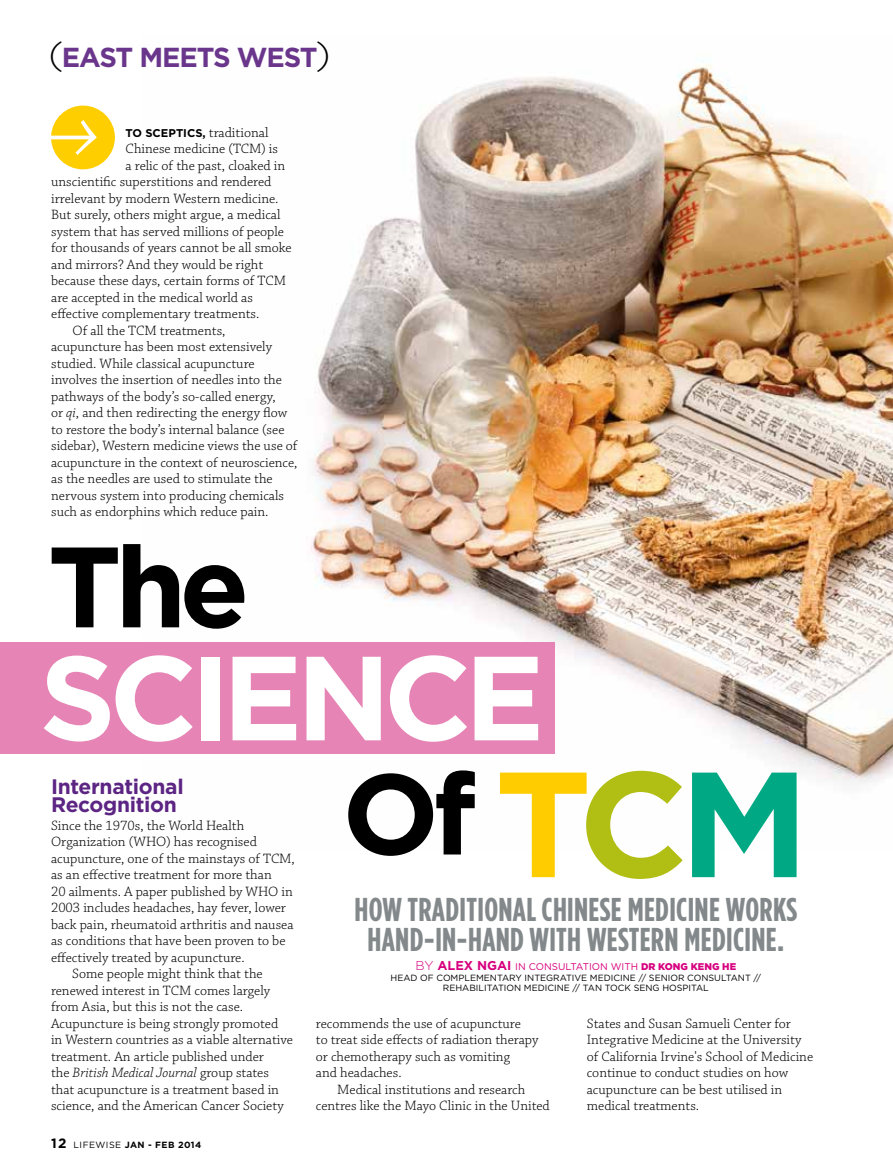
<style>
.page{position:relative;width:893px;height:1174px;background:#fff}
.page>*{position:absolute;margin:0;border:0;box-sizing:border-box;transform-origin:0 0}
.t1{font:700 149.4px "Gotham";color:#fc0}
.t2{font:700 119.4px "Gotham";color:#fff}
.t3{font:700 114px "Gotham";color:#000}
.t4{font:700 33px/30px "Gotham Condensed";letter-spacing:.01em;color:#83888b;text-align:center}
.t5{font:700 27.45px "Gotham";letter-spacing:-.045em;color:#6a368c}
.t6{font:700 21px/18px "Gotham";letter-spacing:-.015em;color:#5c2483}
.t7{font:300 14.25px/16.5px "Chaparral Pro";color:#000}
.t8{font:italic 300 14.25px "Chaparral Pro";color:#000}
.t9{font:700 11.25px "Gotham";color:#000}
.t10{font:9.75px "Gotham";color:#d7007e}
.t11{font:9px "Gotham";color:#000}
.t12{font:700 9px "Gotham";letter-spacing:.04em;color:#000}
.s1{font-weight:300;font-size:36px;color:#000}
.s2{font-family:"Chaparral Pro";font-weight:300;font-size:14.25px}
.s3{font-style:italic}
.s4{font-style:normal}
.s5{font-size:13.5px}
.s6{font-weight:400}
.s7{color:#b1be13}
.s8{color:#00a984}
.s9{font-weight:300;font-size:12.75px}
.s10{font-weight:700;font-size:12.75px}
.s11{font-weight:900}
</style>
<div class="page">
<img style="left:310px;top:61px;width:583px;height:722px">
<div style="left:0;top:642px;width:554px;height:112px;background:#e685b5"></div>
<svg style="left:51px;top:106px;width:64px;height:63px"></svg>
<p class="t5" style="left:49px;top:42px;width:284px"><span class="s1">(</span>EAST MEETS WEST<span class="s1">)</span></p>
<p class="t9" style="left:126px;top:126px;width:144px">TO SCEPTICS, <span class="s2">traditional</span></p>
<p class="t7" style="left:126px;top:141px;width:154px">Chinese medicine (TCM) is</p>
<p class="t7" style="left:126px;top:157px;width:161px">a relic of the past, cloaked in</p>
<p class="t7" style="left:51px;top:174px;width:222px">unscientific superstitions and rendered</p>
<p class="t7" style="left:51px;top:190px;width:229px">irrelevant by modern Western medicine.</p>
<p class="t7" style="left:51px;top:207px;width:231px">But surely, others might argue, a medical</p>
<p class="t7" style="left:51px;top:223px;width:234px">system that has served millions of people</p>
<p class="t7" style="left:51px;top:240px;width:242px">for thousands of years cannot be all smoke</p>
<p class="t7" style="left:51px;top:256px;width:214px">and mirrors? And they would be right</p>
<p class="t7" style="left:51px;top:273px;width:236px">because these days, certain forms of TCM</p>
<p class="t7" style="left:51px;top:289px;width:203px">are accepted in the medical world as</p>
<p class="t7" style="left:51px;top:306px;width:210px">effective complementary treatments.</p>
<p class="t7" style="left:72px;top:322px;width:155px">Of all the TCM treatments,</p>
<p class="t7" style="left:51px;top:339px;width:222px">acupuncture has been most extensively</p>
<p class="t7" style="left:51px;top:355px;width:205px">studied. While classical acupuncture</p>
<p class="t7" style="left:51px;top:372px;width:232px">involves the insertion of needles into the</p>
<p class="t7" style="left:51px;top:388px;width:226px">pathways of the body’s so-called energy,</p>
<p class="t7" style="left:51px;top:405px;width:238px">or <span class="s3">qi</span>, and then redirecting the energy flow</p>
<p class="t7" style="left:51px;top:421px;width:235px">to restore the body’s internal balance (see</p>
<p class="t7" style="left:51px;top:438px;width:248px">sidebar), Western medicine views the use of</p>
<p class="t7" style="left:51px;top:454px;width:248px">acupuncture in the context of neuroscience,</p>
<p class="t7" style="left:51px;top:471px;width:223px">as the needles are used to stimulate the</p>
<p class="t7" style="left:51px;top:487px;width:235px">nervous system into producing chemicals</p>
<p class="t7" style="left:51px;top:504px;width:219px">such as endorphins which reduce pain.</p>
<p class="t3" style="left:48px;top:521px;width:203px">THE</p>
<p class="t2" style="left:39px;top:629px;width:72px">SCIENCE</p>
<p class="t6" style="left:51px;top:777px;width:134px">I NTERNATIONAL<br>RECOGNITION</p>
<p class="t7" style="left:51px;top:817px;width:195px">Since the 1970s, the World Health</p>
<p class="t7" style="left:51px;top:834px;width:207px">Organization (WHO) has recognised</p>
<p class="t7" style="left:51px;top:850px;width:245px">acupuncture, one of the mainstays of TCM,</p>
<p class="t7" style="left:51px;top:867px;width:222px">as an effective treatment for more than</p>
<p class="t7" style="left:51px;top:883px;width:243px">20 ailments. A paper published by WHO in</p>
<p class="t7" style="left:51px;top:900px;width:236px">2003 includes headaches, hay fever, lower</p>
<p class="t7" style="left:51px;top:916px;width:244px">back pain, rheumatoid arthritis and nausea</p>
<p class="t7" style="left:51px;top:933px;width:236px">as conditions that have been proven to be</p>
<p class="t7" style="left:51px;top:949px;width:195px">effectively treated by acupuncture.</p>
<p class="t7" style="left:72px;top:966px;width:192px">Some people might think that the</p>
<p class="t7" style="left:51px;top:982px;width:221px">renewed interest in TCM comes largely</p>
<p class="t7" style="left:51px;top:999px;width:194px">from Asia, but this is not the case.</p>
<p class="t7" style="left:51px;top:1015px;width:229px">Acupuncture is being strongly promoted</p>
<p class="t7" style="left:51px;top:1032px;width:244px">in Western countries as a viable alternative</p>
<p class="t7" style="left:51px;top:1048px;width:214px">treatment. An article published under</p>
<p class="t8" style="left:51px;top:1065px;width:219px"><span class="s4">the</span> British Medical Journal <span class="s4">group states</span></p>
<p class="t7" style="left:51px;top:1081px;width:229px">that acupuncture is a treatment based in</p>
<p class="t7" style="left:51px;top:1098px;width:234px">science, and the American Cancer Society</p>
<p class="t12" style="left:51px;top:1139px;width:152px"><span class="s5">12</span> <span class="s6">LIFEWISE</span> JAN - FEB 2014</p>
<p class="t3" style="left:342px;top:748px;width:136px">OF</p>
<p class="t1" style="left:495px;top:738px;width:291px">T<span class="s7">C</span><span class="s8">M</span></p>
<p class="t4" style="left:354px;top:893px;width:444px">HOW TRADITIONAL CHINESE MEDICINE WORKS<br>HAND-IN-HAND WITH WESTERN MEDICINE.</p>
<p class="t10" style="left:416px;top:961px;width:322px"><span class="s9">by</span> <span class="s10">ALEX NGAI</span> IN CONSULTATION WITH <span class="s11">DR KONG KENG HE</span></p>
<p class="t11" style="left:391px;top:972px;width:8px">HEA</p>
<p class="t11" style="left:411px;top:972px;width:81px">D OF COMPLEMENTA</p>
<p class="t11" style="left:509px;top:972px;width:22px">RY INTE</p>
<p class="t11" style="left:546px;top:972px;width:71px">GRATIVE MEDICINE</p>
<p class="t11" style="left:639px;top:972px;width:17px">// SENIO</p>
<p class="t11" style="left:678px;top:972px;width:17px">R CONSULTANT</p>
<p class="t11" style="left:754px;top:972px;width:9px">//</p>
<p class="t11" style="left:443px;top:983px;width:14px">REHA</p>
<p class="t11" style="left:469px;top:983px;width:13px">BILITATION</p>
<p class="t11" style="left:524px;top:983px;width:27px">MEDICINE</p>
<p class="t11" style="left:572px;top:983px;width:18px">// TAN</p>
<p class="t11" style="left:605px;top:983px;width:8px">TOC</p>
<p class="t11" style="left:624px;top:983px;width:17px">K SEN</p>
<p class="t11" style="left:653px;top:983px;width:18px">G HOS</p>
<p class="t11" style="left:682px;top:983px;width:12px">PITAL</p>
<p class="t7" style="left:316px;top:1015px;width:206px">recommends the use of acupuncture</p>
<p class="t7" style="left:316px;top:1032px;width:224px">to treat side effects of radiation therapy</p>
<p class="t7" style="left:316px;top:1048px;width:196px">or chemotherapy such as vomiting</p>
<p class="t7" style="left:316px;top:1065px;width:87px">and headaches.</p>
<p class="t7" style="left:337px;top:1081px;width:190px">Medical institutions and research</p>
<p class="t7" style="left:316px;top:1098px;width:235px">centres like the Mayo Clinic in the United</p>
<p class="t7" style="left:587px;top:1015px;width:228px">States and Susan Samueli Center for Integrative Medicine at the University of California Irvine's School of Medicine continue to conduct studies on how acupuncture can be best utilised in medical treatments.</p>
</div>
